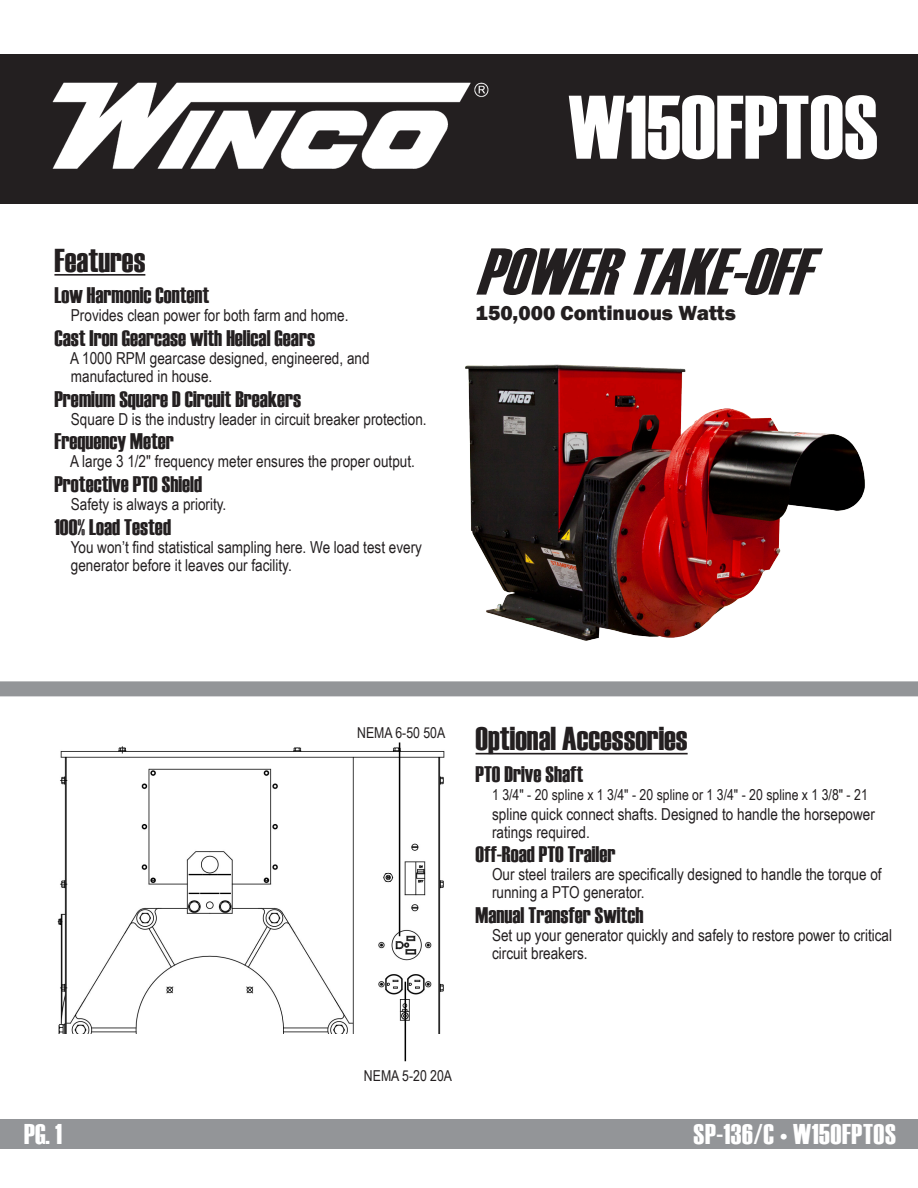
<style>
.page{position:relative;width:918px;height:1188px;background:#fff}
.page>*{position:absolute;margin:0;border:0;box-sizing:border-box;transform-origin:0 0}
.t1{font:90px "Haettenschweiler";color:#fff}
.t2{font:italic 66px "Haettenschweiler";color:#231f20}
.t3{font:33px "Haettenschweiler";color:#231f20}
.t4{font:28.5px "Haettenschweiler";letter-spacing:.02em;color:#fff}
.t5{font:22.5px "Haettenschweiler";color:#231f20}
.t6{font:800 21px "Franklin Gothic";color:#231f20}
.t7{font:16.5px "Arial Narrow";color:#231f20}
.t8{font:15px "Arial Narrow";color:#231f20}
</style>
<div class="page">
<img style="left:465px;top:364px;width:400px;height:277px">
<div style="left:0;top:54px;width:918px;height:150px;background:#231f20"></div>
<div style="left:0;top:1119px;width:918px;height:30px;background:#939598"></div>
<div style="left:0;top:681px;width:918px;height:15px;background:#939598"></div>
<hr style="left:54px;top:274px;width:91px;height:2px;background:#231f20">
<img style="left:52px;top:82px;width:437px;height:87px">
<hr style="left:476px;top:753px;width:212px;height:1px;background:#231f20">
<img style="left:57px;top:742px;width:387px;height:292px">
<hr style="left:399px;top:742px;width:1px;height:194px;background:#000">
<hr style="left:405px;top:982px;width:1px;height:79px;background:#000">
<p class="t3" style="left:54px;top:238px;width:92px">Features</p>
<p class="t5" style="left:54px;top:280px;width:156px">Low Harmonic Content</p>
<p class="t7" style="left:71px;top:303px;width:279px">Provides clean power for both farm and home.</p>
<p class="t5" style="left:54px;top:323px;width:262px">Cast Iron Gearcase with Helical Gears</p>
<p class="t7" style="left:70px;top:346px;width:301px">A 1000 RPM gearcase designed, engineered, and</p>
<p class="t7" style="left:71px;top:364px;width:143px">manufactured in house.</p>
<p class="t5" style="left:54px;top:383px;width:248px">Premium Square D Circuit Breakers</p>
<p class="t7" style="left:71px;top:407px;width:357px">Square D is the industry leader in circuit breaker protection.</p>
<p class="t5" style="left:54px;top:426px;width:121px">Frequency Meter</p>
<p class="t7" style="left:70px;top:449px;width:346px">A large 3 1/2" frequency meter ensures the proper output.</p>
<p class="t5" style="left:54px;top:469px;width:149px">Protective PTO Shield</p>
<p class="t7" style="left:71px;top:492px;width:157px">Safety is always a priority.</p>
<p class="t5" style="left:54px;top:512px;width:118px">100% Load Tested</p>
<p class="t7" style="left:71px;top:535px;width:353px">You won’t find statistical sampling here. We load test every</p>
<p class="t7" style="left:71px;top:553px;width:222px">generator before it leaves our facility.</p>
<p class="t1" style="left:568px;top:66px;width:311px">W150FPTOS</p>
<p class="t2" style="left:475px;top:227px;width:364px">POWERTAKE-OFF</p>
<p class="t6" style="left:476px;top:300px;width:262px">150,000 Continuous Watts</p>
<p class="t8" style="left:357px;top:722px;width:90px">NEMA 6-50 50A</p>
<p class="t3" style="left:476px;top:716px;width:214px">Optional Accessories</p>
<p class="t5" style="left:476px;top:759px;width:109px">PTO Drive Shaft</p>
<p class="t8" style="left:492px;top:784px;width:377px">1 3/4" - 20 spline x 1 3/4" - 20 spline or 1 3/4" - 20 spline x 1 3/8" - 21</p>
<p class="t7" style="left:492px;top:802px;width:384px">spline quick connect shafts. Designed to handle the horsepower</p>
<p class="t7" style="left:492px;top:820px;width:99px">ratings required.</p>
<p class="t5" style="left:476px;top:839px;width:141px">Off-Road PTO Trailer</p>
<p class="t7" style="left:492px;top:862px;width:391px">Our steel trailers are specifically designed to handle the torque of</p>
<p class="t7" style="left:492px;top:880px;width:154px">running a PTO generator.</p>
<p class="t5" style="left:476px;top:900px;width:169px">Manual Transfer Switch</p>
<p class="t7" style="left:492px;top:923px;width:402px">Set up your generator quickly and safely to restore power to critical</p>
<p class="t7" style="left:492px;top:941px;width:97px">circuit breakers.</p>
<p class="t8" style="left:364px;top:1065px;width:90px">NEMA 5-20 20A</p>
<p class="t4" style="left:24px;top:1115px;width:39px">PG. 1</p>
<p class="t4" style="left:694px;top:1115px;width:204px">SP-136/C • W150FPTOS</p>
</div>
